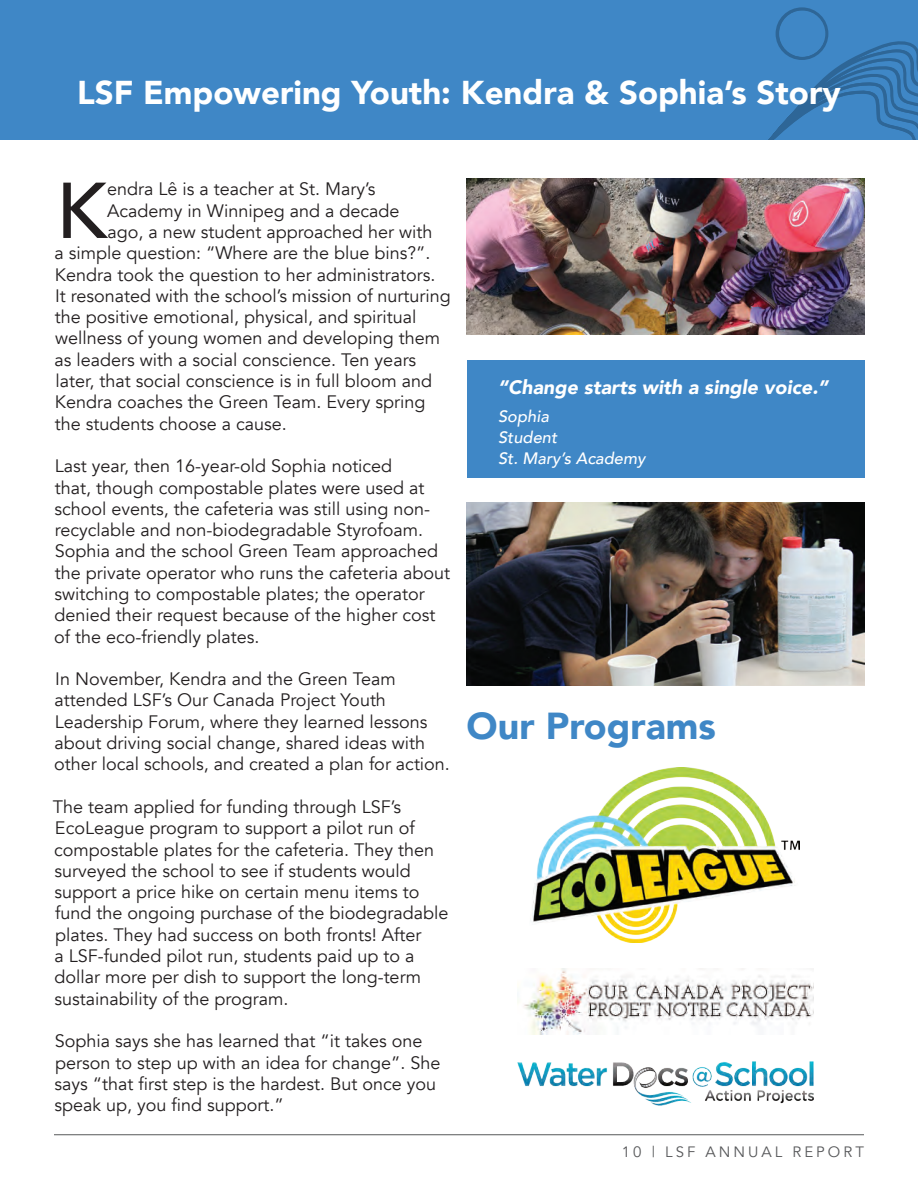
<style>
.page{position:relative;width:918px;height:1188px;background:#fff}
.page>*{position:absolute;margin:0;border:0;box-sizing:border-box;transform-origin:0 0}
.t1{font:500 78.15px "Avenir";color:#231f20}
.t2{font:900 37.5px "Avenir";color:#3f87c6}
.t3{font:900 33px "Avenir";color:#fff}
.t4{font:italic 900 19.5px "Avenir";color:#fff}
.t5{font:18px/21.3px "Avenir";color:#231f20}
.t6{font:italic 500 16.5px/21px "Avenir";color:#fff}
.t7{font:15px "Avenir";letter-spacing:.2em;color:#57585a}
</style>
<div class="page">
<hr style="left:54px;top:1134px;width:810px;height:1px;background:#57585a">
<div style="left:467px;top:361px;width:397px;height:117px;background:#3f87c6"></div>
<div style="left:0;top:0;width:918px;height:140px;background:#3f87c6"></div>
<svg style="left:768px;top:7px;width:150px;height:133px"></svg>
<img style="left:530px;top:767px;width:270px;height:176px">
<img style="left:524px;top:969px;width:289px;height:66px">
<img style="left:517px;top:1062px;width:296px;height:44px">
<img style="left:467px;top:503px;width:397px;height:182px">
<img style="left:466px;top:179px;width:398px;height:156px">
<h3 class="t3" style="left:77px;top:70px;width:765px">LSF Empowering Youth: Kendra &amp; Sophia’s Story</h3>
<h1 class="t1" style="left:56px;top:160px;width:52px">K</h1>
<p class="t5" style="left:107px;top:179px;width:270px">endra Lê is a teacher at St. Mary’s</p>
<p class="t5" style="left:107px;top:200px;width:294px">Academy in Winnipeg and a decade</p>
<p class="t5" style="left:107px;top:222px;width:327px">ago, a new student approached her with</p>
<p class="t5" style="left:55px;top:243px;width:378px">a simple question: “Where are the blue bins?”.</p>
<p class="t5" style="left:55px;top:264px;width:382px">Kendra took the question to her administrators.</p>
<p class="t5" style="left:55px;top:285px;width:397px">It resonated with the school’s mission of nurturing</p>
<p class="t5" style="left:55px;top:307px;width:363px">the positive emotional, physical, and spiritual</p>
<p class="t5" style="left:55px;top:328px;width:387px">wellness of young women and developing them</p>
<p class="t5" style="left:55px;top:349px;width:363px">as leaders with a social conscience. Ten years</p>
<p class="t5" style="left:55px;top:371px;width:378px">later, that social conscience is in full bloom and</p>
<p class="t5" style="left:55px;top:392px;width:372px">Kendra coaches the Green Team. Every spring</p>
<p class="t5" style="left:55px;top:413px;width:234px">the students choose a cause.</p>
<p class="t5" style="left:54px;top:456px;width:397px">Last year, then 16-year-old Sophia noticed<br>that, though compostable plates were used at school events, the cafeteria was still using non&shy;recyclable and non-biodegradable Styrofoam.<br>Sophia and the school Green Team approached the private operator who runs the cafeteria about switching to compostable plates; the operator denied their request because of the higher cost of the eco-friendly plates.</p>
<p class="t5" style="left:54px;top:669px;width:397px">In November, Kendra and the Green Team attended LSF’s Our Canada Project Youth Leadership Forum, where they learned lessons about driving social change, shared ideas with other local schools, and created a plan for action.</p>
<p class="t5" style="left:53px;top:797px;width:397px">The team applied for funding through LSF’s EcoLeague program to support a pilot run of compostable plates for the cafeteria. They then surveyed the school to see if students would support a price hike on certain menu items to fund the ongoing purchase of the biodegradable plates. They had success on both fronts! After<br>a LSF-funded pilot run, students paid up to a dollar more per dish to support the long-term sustainability of the program.</p>
<p class="t5" style="left:55px;top:1031px;width:387px">Sophia says she has learned that “it takes one person to step up with an idea for change”. She says “that first step is the hardest. But once you speak up, you find support.”</p>
<p class="t4" style="left:498px;top:374px;width:332px">“Change starts with a single voice.”</p>
<p class="t6" style="left:498px;top:406px;width:149px">Sophia<br>Student<br>St. Mary’s Academy</p>
<h2 class="t2" style="left:467px;top:701px;width:251px">Our Programs</h2>
<p class="t7" style="left:622px;top:1142px;width:244px">10 | LSF ANNUAL REPORT</p>
</div>
